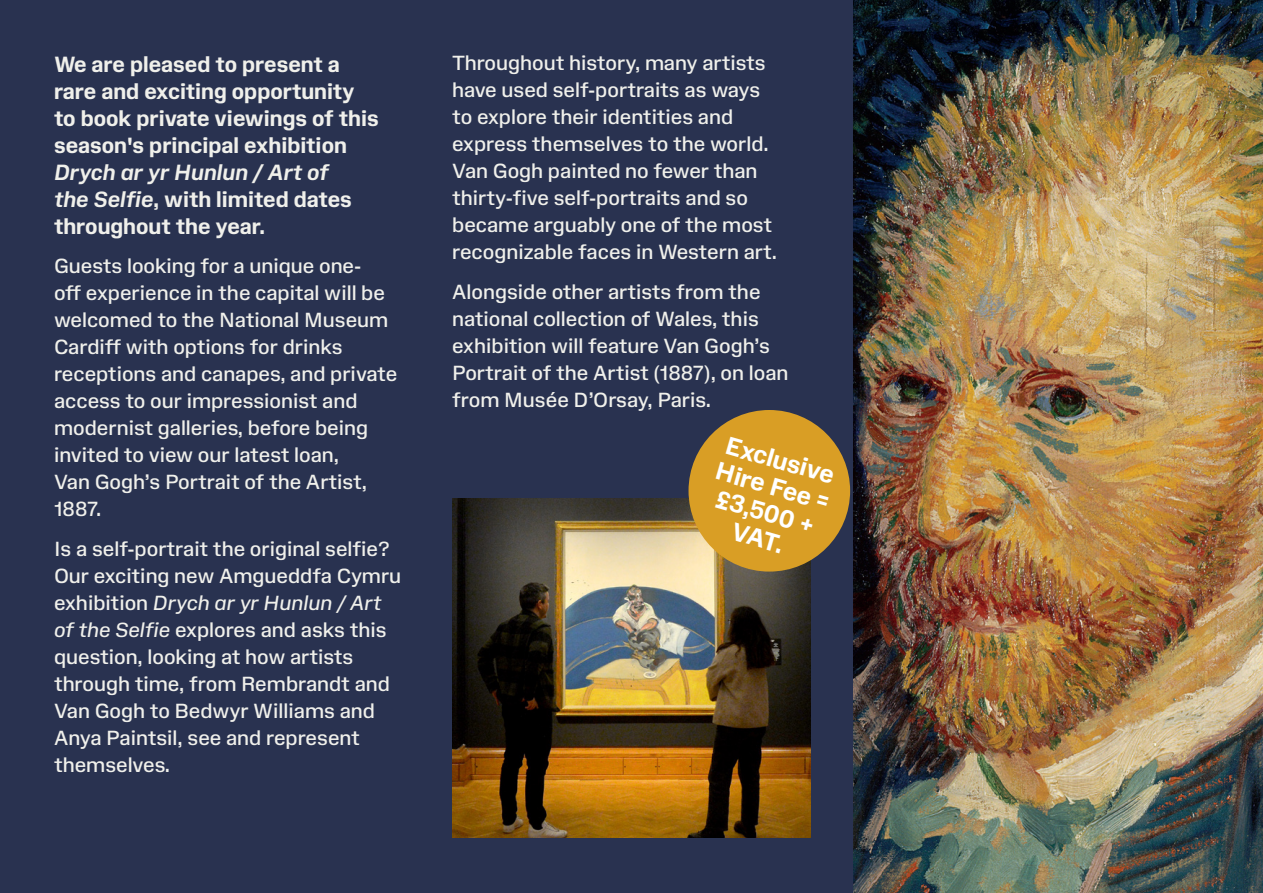
<style>
.page{position:relative;width:1263px;height:893px;background:#293250}
.page>*{position:absolute;margin:0;border:0;box-sizing:border-box;transform-origin:0 0}
.t1{font:700 24px/27px "Amgueddfa Body";color:#fff;text-align:center}
.t2{font:700 21px/27px "Amgueddfa Body";color:#f0f0eb}
.t3{font:19.5px/27px "Amgueddfa Body";color:#f0f0eb}
.s1{font-style:italic}
</style>
<div class="page">
<img style="left:853px;top:0;width:410px;height:893px">
<img style="left:452px;top:498px;width:359px;height:340px">
<div style="left:688px;top:410px;width:162px;height:162px;background:#d99e25;border-radius:50%"></div>
<p class="t2" style="left:54px;top:51px;width:326px">We are pleased to present a rare and exciting opportunity to book private viewings of this season's principal exhibition<br><span class="s1">Drych ar yr Hunlun / Art of<br>the Selfie</span>, with limited dates throughout the year.</p>
<p class="t3" style="left:54px;top:253px;width:345px">Guests looking for a unique one-<br>off experience in the capital will be welcomed to the National Museum<br>Cardiff with options for drinks receptions and canapes, and private access to our impressionist and modernist galleries, before being invited to view our latest loan,<br>Van Gogh’s Portrait of the Artist,<br>1887.</p>
<p class="t3" style="left:54px;top:536px;width:349px">Is a self-portrait the original selfie?<br>Our exciting new Amgueddfa Cymru exhibition <span class="s1">Drych ar yr Hunlun / Art of the Selfie</span> explores and asks this question, looking at how artists through time, from Rembrandt and<br>Van Gogh to Bedwyr Williams and<br>Anya Paintsil, see and represent themselves.</p>
<p class="t3" style="left:452px;top:50px;width:326px">Throughout history, many artists have used self-portraits as ways to explore their identities and express themselves to the world.<br>Van Gogh painted no fewer than thirty-five self-portraits and so became arguably one of the most recognizable faces in Western art.</p>
<p class="t3" style="left:452px;top:279px;width:338px">Alongside other artists from the national collection of Wales, this exhibition will feature Van Gogh’s Portrait of the Artist (1887), on loan from Musée D’Orsay, Paris.</p>
<p class="t1" style="left:727px;top:432px;width:119px;rotate:16deg">Exclusive<br>Hire Fee = £3,500 +<br>VAT.</p>
</div>
